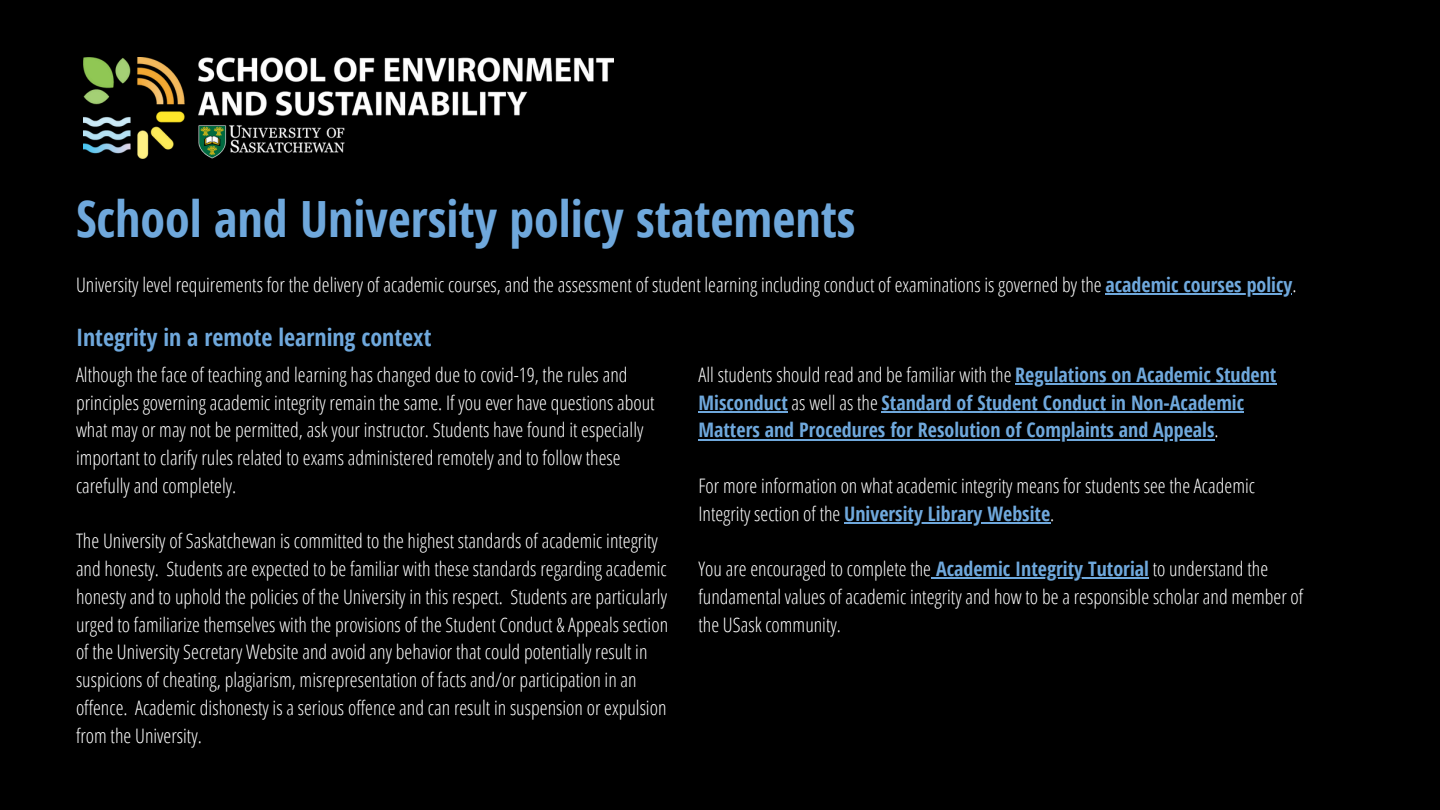
<style>
.page{position:relative;width:1440px;height:810px;background:#000}
.page>*{position:absolute;margin:0;border:0;box-sizing:border-box;transform-origin:0 0}
.t1{font:700 50px "Open Sans Condensed";color:#6fa8dc}
.t2{font:700 24px "Open Sans Condensed";color:#6fa8dc}
.t3{font:300 20px/27.8px "Open Sans Condensed";color:#fff}
.t4{font:700 20px/27.8px "Open Sans Condensed";color:#6fa8dc}
.s1{font-weight:700;color:#6fa8dc}
.s2{font-weight:300;color:#fff}
</style>
<div class="page">
<img style="left:84px;top:57px;width:529px;height:101px">
<hr style="left:1015px;top:383px;width:261px;height:2px;background:#6fa8dc">
<hr style="left:699px;top:411px;width:89px;height:2px;background:#6fa8dc">
<hr style="left:882px;top:411px;width:362px;height:2px;background:#6fa8dc">
<hr style="left:699px;top:439px;width:516px;height:1px;background:#6fa8dc">
<hr style="left:844px;top:522px;width:206px;height:2px;background:#6fa8dc">
<hr style="left:931px;top:578px;width:218px;height:1px;background:#6fa8dc">
<hr style="left:1106px;top:293px;width:186px;height:2px;background:#6fa8dc">
<p class="t1" style="left:76px;top:184px;width:781px">School and University policy statements</p>
<p class="t3" style="left:76px;top:270px;width:1222px">University level requirements for the delivery of academic courses, and the assessment of student learning including conduct of examinations is governed by the <span class="s1">academic courses policy</span>.</p>
<p class="t2" style="left:76px;top:321px;width:357px">Integrity in a remote learning context</p>
<p class="t3" style="left:76px;top:360px;width:580px">Although the face of teaching and learning has changed due to covid-19, the rules and principles governing academic integrity remain the same. If you ever have questions about what may or may not be permitted, ask your instructor. Students have found it especially important to clarify rules related to exams administered remotely and to follow these carefully and completely.</p>
<p class="t3" style="left:76px;top:527px;width:594px">The University of Saskatchewan is committed to the highest standards of academic integrity and honesty. Students are expected to be familiar with these standards regarding academic honesty and to uphold the policies of the University in this respect. Students are particularly urged to familiarize themselves with the provisions of the Student Conduct &amp; Appeals section of the University Secretary Website and avoid any behavior that could potentially result in suspicions of cheating, plagiarism, misrepresentation of facts and/or participation in an offence. Academic dishonesty is a serious offence and can result in suspension or expulsion from the University.</p>
<p class="t4" style="left:699px;top:360px;width:579px"><span class="s2">All students should read and be familiar with the</span> Regulations on Academic Student<br>Misconduct <span class="s2">as well as the</span> Standard of Student Conduct in Non-Academic<br>Matters and Procedures for Resolution of Complaints and Appeals<span class="s2">.</span></p>
<p class="t3" style="left:699px;top:471px;width:558px">For more information on what academic integrity means for students see the Academic<br>Integrity section of the <span class="s1">University Library Website</span>.</p>
<p class="t3" style="left:699px;top:554px;width:606px">You are encouraged to complete the <span class="s1">Academic Integrity Tutorial</span> to understand the fundamental values of academic integrity and how to be a responsible scholar and member of the USask community.</p>
</div>
